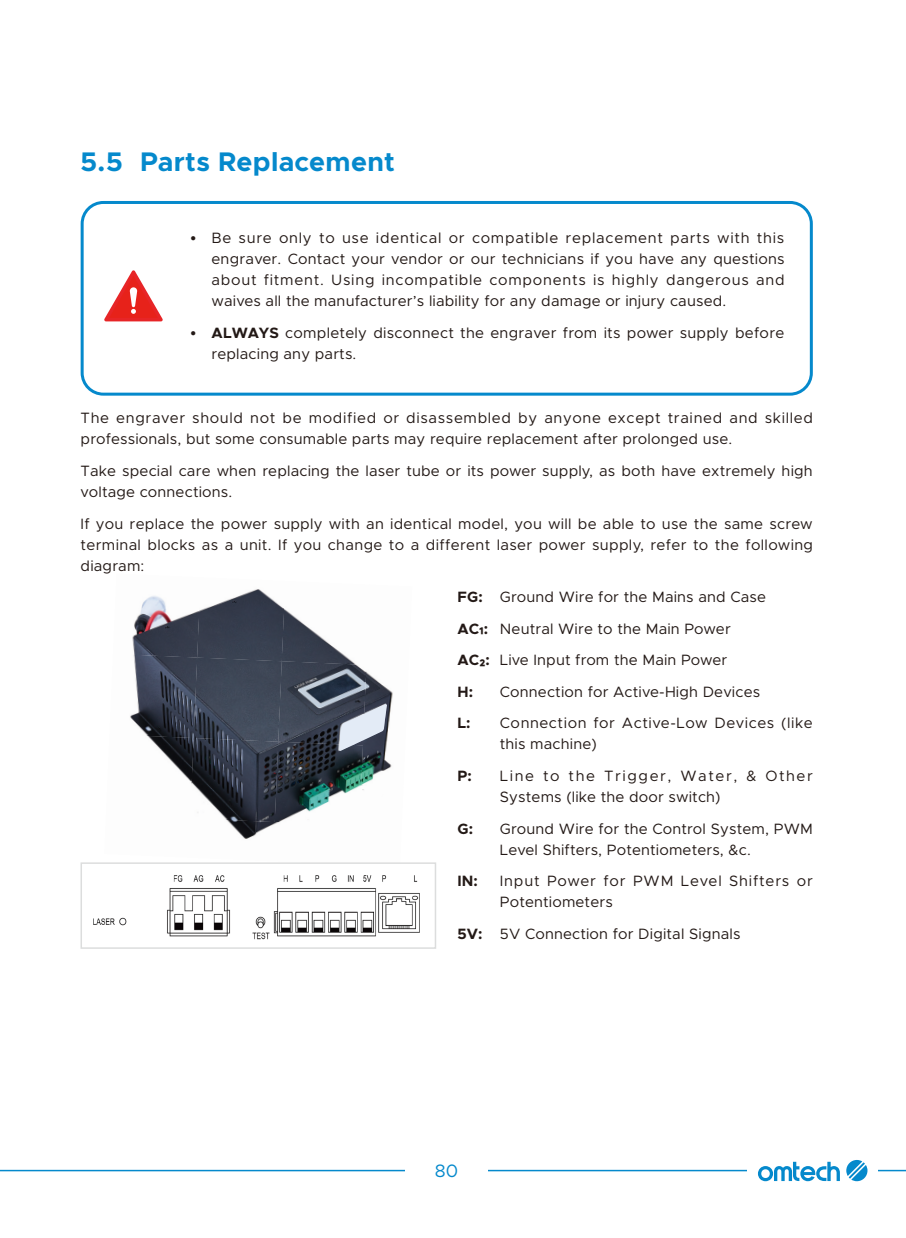
<style>
.page{position:relative;width:906px;height:1238px;background:#fff}
.page>*{position:absolute;margin:0;border:0;box-sizing:border-box;transform-origin:0 0}
.二级标题{font:700 27px "Metropolis";letter-spacing:.01em;color:#0589cc}
.t1{font:18px "Metropolis";color:#0589cc}
.带序号正文{font:15px/21px "Metropolis";letter-spacing:.01em;color:#231916}
.R-正文{font:15px/21px "Metropolis";letter-spacing:.01em;color:#231916}
.带序号正文-2{font:15px/21px "Metropolis";letter-spacing:.105em;color:#231916}
.带序号正文-3{font:15px/21px "Metropolis";letter-spacing:.035em;color:#231916}
.带序号正文-4{font:15px/21px "Metropolis";letter-spacing:.055em;color:#231916}
.带序号正文-5{font:700 15px "Metropolis";color:#231916}
.s1{font-family:"Mi Sans"}
.s2{font-weight:700}
.s3{font-family:"Mi Sans";font-weight:700}
</style>
<div class="page">
<hr style="left:0;top:1169px;width:906px;height:2px;background:#0589cc">
<div style="left:747px;top:1149px;width:131px;height:42px;background:#fff"></div>
<svg style="left:758px;top:1161px;width:82px;height:20px"></svg>
<svg style="left:846px;top:1160px;width:21px;height:21px"></svg>
<div style="left:405px;top:1161px;width:83px;height:18px;background:#fff"></div>
<img style="left:132px;top:596px;width:65px;height:57px">
<img style="left:197px;top:589px;width:85px;height:68px">
<img style="left:282px;top:607px;width:70px;height:54px">
<img style="left:363px;top:671px;width:30px;height:113px">
<img style="left:130px;top:653px;width:67px;height:81px">
<img style="left:193px;top:657px;width:89px;height:81px">
<img style="left:278px;top:661px;width:88px;height:80px">
<img style="left:145px;top:734px;width:49px;height:47px">
<img style="left:190px;top:738px;width:88px;height:76px">
<img style="left:275px;top:741px;width:88px;height:73px">
<img style="left:357px;top:785px;width:7px;height:29px">
<img style="left:221px;top:814px;width:75px;height:25px">
<svg style="left:339px;top:703px;width:48px;height:48px;background:#9299a6"></svg>
<svg style="left:104px;top:270px;width:59px;height:51px"></svg>
<div style="left:81px;top:201px;width:732px;height:194px;border:3px solid #0589cc;border-radius:21px"></div>
<img style="left:93px;top:875px;width:327px;height:65px">
<div style="left:80px;top:862px;width:356px;height:86px;border:2px solid #dcdddd"></div>
<p class="二级标题" style="left:80px;top:144px;width:316px">5.5 Parts Replacement</p>
<p class="带序号正文" style="left:211px;top:227px;width:575px;text-align:justify;text-indent:-26px"><span class="s1">•</span> Be sure only to use identical or compatible replacement parts with this engraver. Contact your vendor or our technicians if you have any questions about fitment. Using incompatible components is highly dangerous and waives all the manufacturer’s liability for any damage or injury caused.</p>
<p class="带序号正文" style="left:211px;top:322px;width:574px;text-indent:-26px"><span class="s1">•</span> <span class="s2">ALWAYS</span> completely disconnect the engraver from its power supply before replacing any parts.</p>
<p class="R-正文" style="left:81px;top:407px;width:734px">The engraver should not be modified or disassembled by anyone except trained and skilled professionals, but some consumable parts may require replacement after prolonged use.</p>
<p class="R-正文" style="left:81px;top:460px;width:733px">Take special care when replacing the laser tube or its power supply, as both have extremely high voltage connections.</p>
<p class="R-正文" style="left:81px;top:513px;width:734px;text-align:justify">If you replace the power supply with an identical model, you will be able to use the same screw terminal blocks as a unit. If you change to a different laser power supply, refer to the following diagram:</p>
<p class="带序号正文" style="left:457px;top:586px;width:310px"><span class="s2">FG:</span> Ground Wire for the Mains and Case</p>
<p class="带序号正文" style="left:457px;top:618px;width:275px"><span class="s2">AC</span><span class="s3">₁</span><span class="s2">:</span> Neutral Wire to the Main Power</p>
<p class="带序号正文" style="left:457px;top:649px;width:271px"><span class="s2">AC</span><span class="s3">₂</span><span class="s2">:</span> Live Input from the Main Power</p>
<p class="带序号正文-5" style="left:457px;top:682px;width:17px">H:</p>
<p class="带序号正文" style="left:500px;top:681px;width:262px">Connection for Active-High Devices</p>
<p class="带序号正文-5" style="left:457px;top:713px;width:15px">L:</p>
<p class="带序号正文-3" style="left:500px;top:712px;width:314px">Connection for Active-Low Devices (like this machine)</p>
<p class="带序号正文-5" style="left:457px;top:766px;width:16px">P:</p>
<p class="带序号正文-2" style="left:500px;top:765px;width:314px">Line to the Trigger, Water, &amp; Other<br>Systems (like the door switch)</p>
<p class="带序号正文-5" style="left:457px;top:819px;width:17px">G:</p>
<p class="带序号正文" style="left:500px;top:818px;width:314px">Ground Wire for the Control System, PWM<br>Level Shifters, Potentiometers, &amp;c.</p>
<p class="带序号正文-5" style="left:457px;top:871px;width:22px">IN:</p>
<p class="带序号正文-4" style="left:500px;top:870px;width:314px">Input Power for PWM Level Shifters or<br>Potentiometers</p>
<p class="带序号正文" style="left:457px;top:923px;width:284px"><span class="s2">5V:</span> 5V Connection for Digital Signals</p>
<p class="t1" style="left:435px;top:1159px;width:25px">80</p>
</div>
